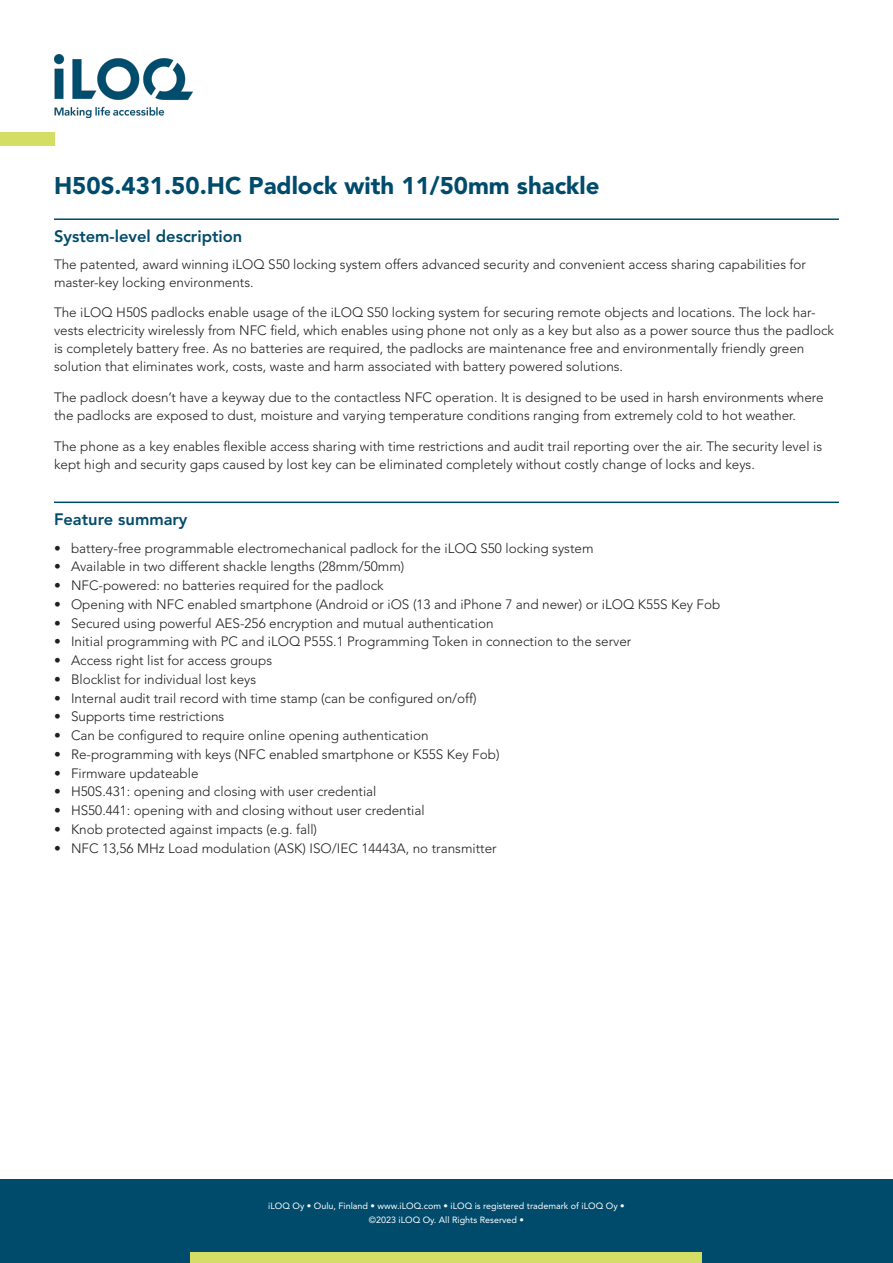
<style>
.page{position:relative;width:893px;height:1263px;background:#fff}
.page>*{position:absolute;margin:0;border:0;box-sizing:border-box;transform-origin:0 0}
.Tuotenimi{font:900 24px "Avenir LT Std";color:#004b6c}
.Otsikko{font:800 16.5px "Avenir LT Std";color:#004b6c}
.en_US{font:300 13.5px/18px "Avenir LT Std";color:#231f20}
.t1{font:9px/13.5px "Avenir LT Std";color:#fff;text-align:center}
</style>
<div class="page">
<div style="left:0;top:1179px;width:893px;height:84px;background:#004b6c"></div>
<div style="left:191px;top:1252px;width:511px;height:11px;background:#d4dd64"></div>
<img style="left:54px;top:54px;width:139px;height:64px">
<div style="left:0;top:133px;width:54px;height:13px;background:#d4dd64"></div>
<hr style="left:54px;top:218px;width:785px;height:2px;background:#004b6c">
<hr style="left:54px;top:501px;width:785px;height:2px;background:#004b6c">
<p class="Tuotenimi" style="left:54px;top:171px;width:547px">H50S.431.50.HC Padlock with 11/50mm shackle</p>
<p class="Otsikko" style="left:54px;top:227px;width:190px">System-level description</p>
<p class="en_US" style="left:54px;top:255px;width:754px">The patented, award winning iLOQ S50 locking system offers advanced security and convenient access sharing capabilities for master-key locking environments.</p>
<p class="en_US" style="left:54px;top:304px;width:781px">The iLOQ H50S padlocks enable usage of the iLOQ S50 locking system for securing remote objects and locations. The lock har&shy;vests electricity wirelessly from NFC field, which enables using phone not only as a key but also as a power source thus the padlock is completely battery free. As no batteries are required, the padlocks are maintenance free and environmentally friendly green solution that eliminates work, costs, waste and harm associated with battery powered solutions.</p>
<p class="en_US" style="left:54px;top:389px;width:771px">The padlock doesn’t have a keyway due to the contactless NFC operation. It is designed to be used in harsh environments where the padlocks are exposed to dust, moisture and varying temperature conditions ranging from extremely cold to hot weather.</p>
<p class="en_US" style="left:54px;top:437px;width:770px">The phone as a key enables flexible access sharing with time restrictions and audit trail reporting over the air. The security level is kept high and security gaps caused by lost key can be eliminated completely without costly change of locks and keys.</p>
<p class="Otsikko" style="left:54px;top:510px;width:135px">Feature summary</p>
<p class="en_US" style="left:54px;top:539px;width:541px">• battery-free programmable electromechanical padlock for the iLOQ S50 locking system</p>
<p class="en_US" style="left:54px;top:558px;width:352px">• Available in two different shackle lengths (28mm/50mm)</p>
<p class="en_US" style="left:54px;top:576px;width:331px">• NFC-powered: no batteries required for the padlock</p>
<p class="en_US" style="left:54px;top:595px;width:668px">• Opening with NFC enabled smartphone (Android or iOS (13 and iPhone 7 and newer) or iLOQ K55S Key Fob</p>
<p class="en_US" style="left:54px;top:614px;width:441px">• Secured using powerful AES-256 encryption and mutual authentication</p>
<p class="en_US" style="left:54px;top:633px;width:579px">• Initial programming with PC and iLOQ P55S.1 Programming Token in connection to the server</p>
<p class="en_US" style="left:54px;top:651px;width:220px">• Access right list for access groups</p>
<p class="en_US" style="left:54px;top:670px;width:204px">• Blocklist for individual lost keys</p>
<p class="en_US" style="left:54px;top:689px;width:424px">• Internal audit trail record with time stamp (can be configured on/off)</p>
<p class="en_US" style="left:54px;top:708px;width:172px">• Supports time restrictions</p>
<p class="en_US" style="left:54px;top:726px;width:376px">• Can be configured to require online opening authentication</p>
<p class="en_US" style="left:54px;top:745px;width:447px">• Re-programming with keys (NFC enabled smartphone or K55S Key Fob)</p>
<p class="en_US" style="left:54px;top:764px;width:146px">• Firmware updateable</p>
<p class="en_US" style="left:54px;top:783px;width:324px">• H50S.431: opening and closing with user credential</p>
<p class="en_US" style="left:54px;top:801px;width:372px">• HS50.441: opening with and closing without user credential</p>
<p class="en_US" style="left:54px;top:820px;width:265px">• Knob protected against impacts (e.g. fall)</p>
<p class="en_US" style="left:54px;top:839px;width:444px">• NFC 13,56 MHz Load modulation (ASK) ISO/IEC 14443A, no transmitter</p>
<p class="t1" style="left:268px;top:1199px;width:358px">iLOQ Oy • Oulu, Finland • www.iLOQ.com • iLOQ is registered trademark of iLOQ Oy • ©2023 iLOQ Oy. All Rights Reserved •</p>
</div>
